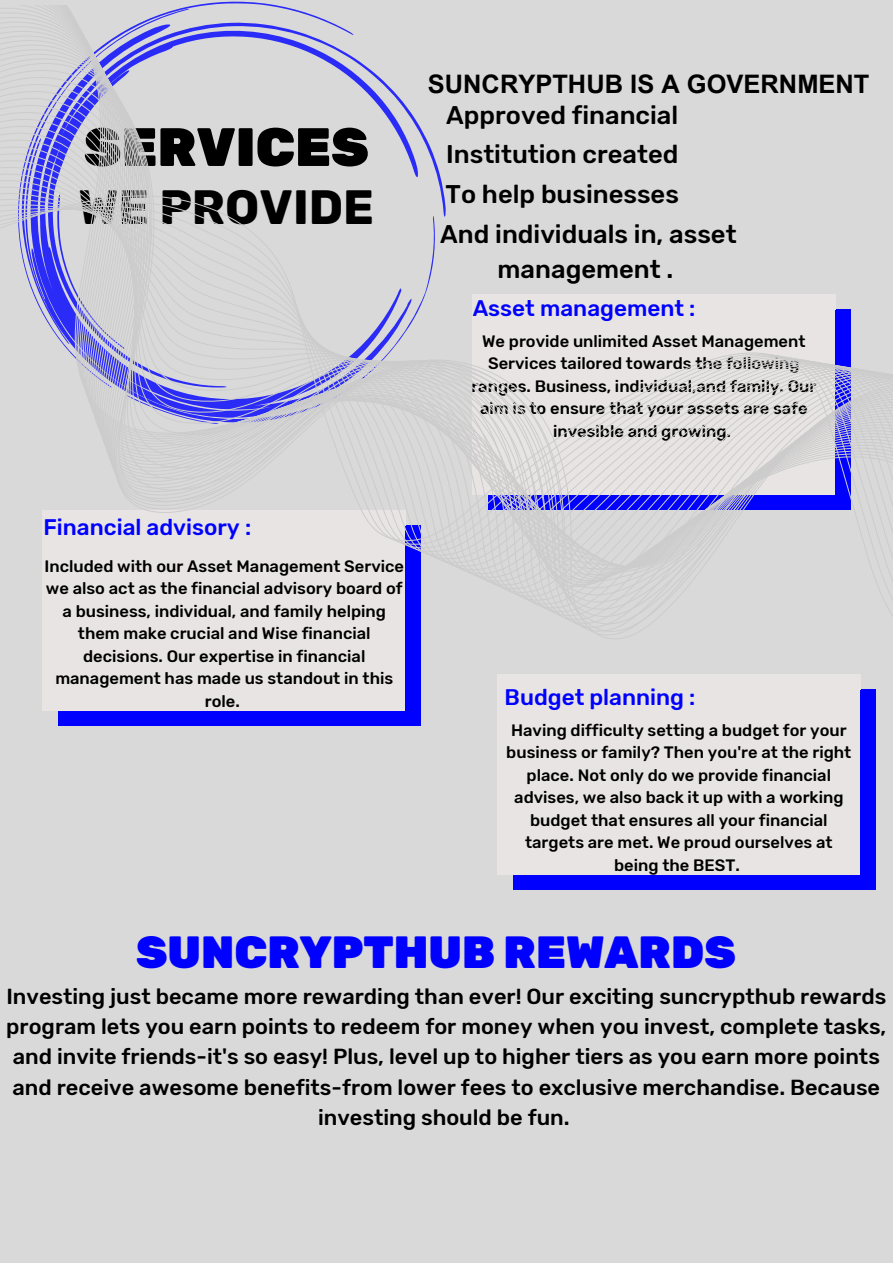
<style>
.page{position:relative;width:893px;height:1264px;background:#fff}
.page>*{position:absolute;margin:0;border:0;box-sizing:border-box;transform-origin:0 0}
.t1{font:900 54px "Rubik";color:#000}
.t2{font:700 48px "Rubik";color:#000}
.t3{font:900 45px "Rubik";color:#00f}
.t4{font:500 25.5px/34.8px "Rubik";color:#000;text-align:center}
.t5{font:700 25.5px "Arial MT Pro";color:#000}
.t6{font:500 22.5px "Rubik";color:#00f}
.t7{font:500 21.75px/30.3px "Rubik";color:#000;text-align:center}
.t8{font:500 16.5px/22.5px "Rubik";color:#000;text-align:center}
</style>
<div class="page">
<div style="left:0;top:0;width:892px;height:1262px;background:#d9d9d9"></div>
<div style="left:513px;top:874px;width:347px;height:16px;background:#00f"></div>
<div style="left:860px;top:874px;width:15px;height:16px;background:#00f"></div>
<div style="left:498px;top:689px;width:15px;height:185px;background:#e8e4e3"></div>
<div style="left:513px;top:689px;width:347px;height:185px;background:#e8e4e3"></div>
<div style="left:860px;top:689px;width:15px;height:185px;background:#00f"></div>
<div style="left:498px;top:674px;width:15px;height:15px;background:#e8e4e3"></div>
<div style="left:513px;top:674px;width:347px;height:15px;background:#e8e4e3"></div>
<div style="left:58px;top:710px;width:347px;height:15px;background:#00f"></div>
<div style="left:405px;top:710px;width:15px;height:15px;background:#00f"></div>
<div style="left:43px;top:525px;width:15px;height:185px;background:#e8e4e3"></div>
<div style="left:58px;top:525px;width:347px;height:185px;background:#e8e4e3"></div>
<div style="left:405px;top:525px;width:15px;height:185px;background:#00f"></div>
<svg style="left:0;top:195px;width:892px;height:469px"></svg>
<p class="t1" style="left:84px;top:115px;width:286px">SERVICES</p>
<p class="t2" style="left:78px;top:179px;width:297px">WE PROVIDE</p>
<p class="t5" style="left:428px;top:75px;width:443px">SUNCRYPTHUB IS A GOVERNMENT</p>
<p class="t4" style="left:446px;top:97px;width:233px">Approved financial</p>
<p class="t4" style="left:446px;top:137px;width:234px">Institution created</p>
<p class="t4" style="left:445px;top:177px;width:235px">To help businesses</p>
<p class="t4" style="left:440px;top:217px;width:298px">And individuals in, asset management .</p>
<p class="t6" style="left:472px;top:294px;width:224px">Asset management :</p>
<p class="t8" style="left:471px;top:330px;width:346px">We provide unlimited Asset Management Services tailored towards the following ranges. Business, individual,and family. Our aim is to ensure that your assets are safe invesible and growing.</p>
<p class="t6" style="left:43px;top:514px;width:209px">Financial advisory :</p>
<p class="t8" style="left:44px;top:554px;width:361px">Included with our Asset Management Service we also act as the financial advisory board of a business, individual, and family helping them make crucial and Wise financial decisions. Our expertise in financial management has made us standout in this role.</p>
<p class="t6" style="left:504px;top:684px;width:192px">Budget planning :</p>
<p class="t8" style="left:506px;top:719px;width:346px">Having difficulty setting a budget for your business or family? Then you're at the right place. Not only do we provide financial advises, we also back it up with a working budget that ensures all your financial targets are met. We proud ourselves at being the BEST.</p>
<p class="t3" style="left:136px;top:925px;width:601px">SUNCRYPTHUB REWARDS</p>
<p class="t7" style="left:6px;top:981px;width:881px">Investing just became more rewarding than ever! Our exciting suncrypthub rewards program lets you earn points to redeem for money when you invest, complete tasks, and invite friends-it's so easy! Plus, level up to higher tiers as you earn more points and receive awesome benefits-from lower fees to exclusive merchandise. Because investing should be fun.</p>
</div>
